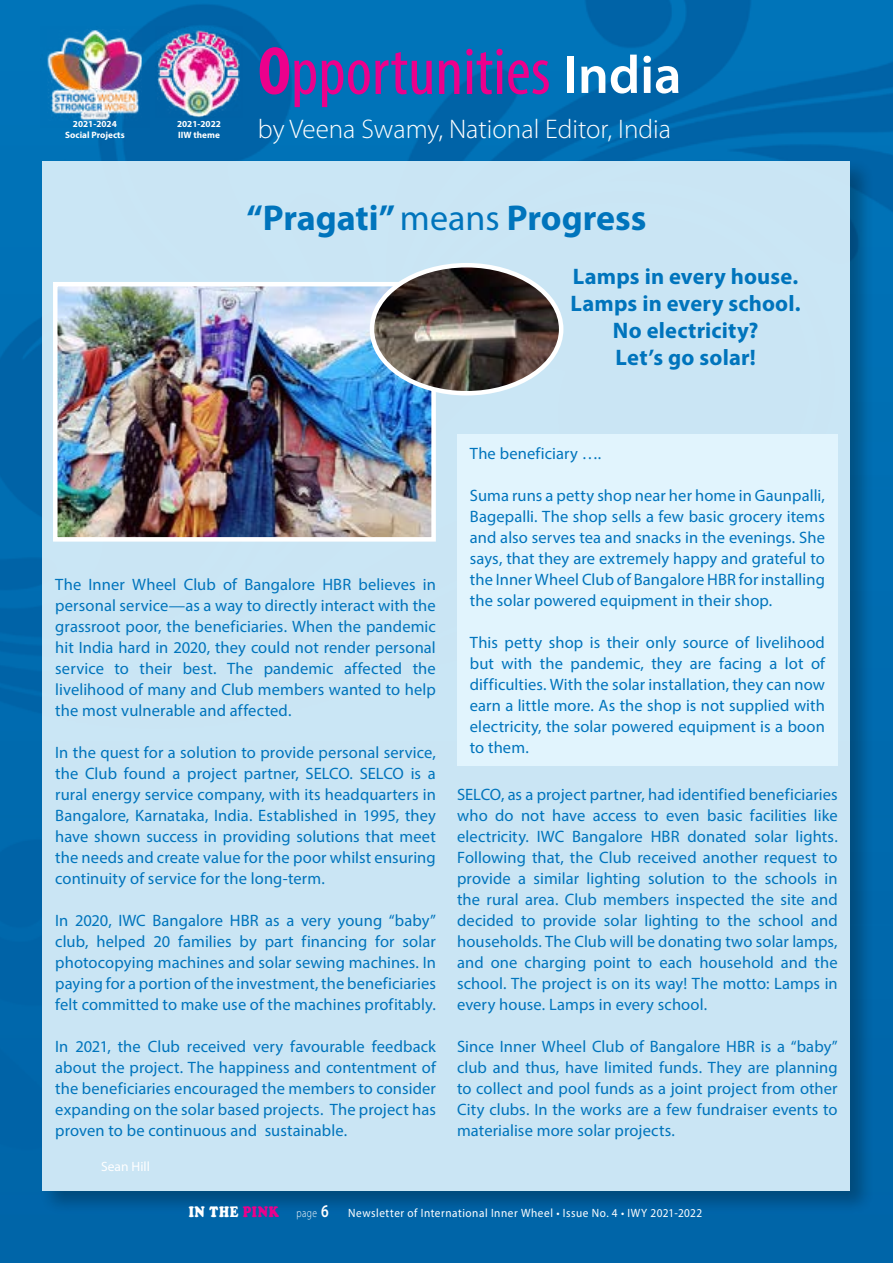
<style>
.page{position:relative;width:893px;height:1263px;background:#fff}
.page>*{position:absolute;margin:0;border:0;box-sizing:border-box;transform-origin:0 0}
.t1{font:condensed 68.55px "Myriad Pro";color:#ec008c}
.t2{font:700 36px "Myriad Pro";color:#0074bc}
.t3{font:300 27px "Myriad Pro";color:#fff}
.t4{font:700 22.5px/27px "Myriad Pro";letter-spacing:.005em;color:#0074bc;text-align:center}
.t5{font:16.5px/21px "Myriad Pro";letter-spacing:.005em;color:#0074bc;text-align:justify}
.t6{font:13.5px "Myriad Pro";color:#fff}
.t7{font:12px "Myriad Pro";letter-spacing:.045em;color:#fff;scale:.94 1}
.t8{font:700 9.15px/11.1px "Myriad Pro";color:#fff}
.s1{font-weight:700}
.s2{font-weight:600;font-stretch:normal;font-size:54px;color:#fff}
.s3{font-weight:400}
.s4{font-family:"Cooper Black Std";font-size:15px}
.s5{font-family:"Cooper Black Std";font-size:15px;color:#ec008c}
.s6{font-weight:300}
.s7{font-weight:600;font-size:18px}
</style>
<div class="page">
<img style="left:0;top:0;width:893px;height:1263px">
<div style="left:38px;top:158px;width:837px;height:1057px;background:#000;opacity:.3"></div>
<div style="left:43px;top:162px;width:807px;height:1029px;background:#cae5f4"></div>
<img style="left:156px;top:26px;width:86px;height:92px">
<img style="left:41px;top:26px;width:108px;height:101px">
<div style="left:457px;top:434px;width:381px;height:332px;background:#e1f4fd"></div>
<img style="left:58px;top:287px;width:373px;height:250px">
<div style="left:53px;top:282px;width:383px;height:260px;border:4px solid #fff"></div>
<img style="left:372px;top:265px;width:189px;height:128px">
<div style="left:370px;top:263px;width:193px;height:132px;border:4px solid #fff;border-radius:50%"></div>
<p class="t8" style="left:65px;top:118px;width:61px;text-align:center">2021-2024<br>Social Projects</p>
<p class="t8" style="left:177px;top:118px;width:45px">2021-2022<br>IIW theme</p>
<h1 class="t1" style="left:258px;top:30px;width:425px"><span class="s1">O</span>pportunities <span class="s2">India</span></h1>
<h3 class="t3" style="left:258px;top:113px;width:415px">by Veena Swamy, National Editor, India</h3>
<h2 class="t2" style="left:246px;top:195px;width:401px">“Pragati” <span class="s3">means</span> Progress</h2>
<h3 class="t4" style="left:571px;top:263px;width:232px">Lamps in every house.<br>Lamps in every school.<br>No electricity?<br>Let’s go solar!</h3>
<p class="t5" style="left:55px;top:574px;width:382px">The Inner Wheel Club of Bangalore HBR believes in personal service—as a way to directly interact with the grassroot poor, the beneficiaries. When the pandemic hit India hard in 2020, they could not render personal service to their best. The pandemic affected the livelihood of many and Club members wanted to help the most vulnerable and affected.</p>
<p class="t5" style="left:55px;top:742px;width:382px">In the quest for a solution to provide personal service, the Club found a project partner, SELCO. SELCO is a rural energy service company, with its headquarters in Bangalore, Karnataka, India. Established in 1995, they have shown success in providing solutions that meet the needs and create value for the poor whilst ensuring continuity of service for the long-term.</p>
<p class="t5" style="left:55px;top:910px;width:382px">In 2020, IWC Bangalore HBR as a very young “baby” club, helped 20 families by part financing for solar photocopying machines and solar sewing machines. In paying for a portion of the investment, the beneficiaries felt committed to make use of the machines profitably.</p>
<p class="t5" style="left:55px;top:1036px;width:382px">In 2021, the Club received very favourable feedback about the project. The happiness and contentment of the beneficiaries encouraged the members to consider expanding on the solar based projects. The project has proven to be continuous and sustainable.</p>
<p class="t6" style="left:101px;top:1158px;width:50px">Sean Hill</p>
<p class="t5" style="left:470px;top:443px;width:133px">The beneficiary ….</p>
<p class="t5" style="left:470px;top:485px;width:357px">Suma runs a petty shop near her home in Gaunpalli, Bagepalli. The shop sells a few basic grocery items and also serves tea and snacks in the evenings. She says, that they are extremely happy and grateful to the Inner Wheel Club of Bangalore HBR for installing the solar powered equipment in their shop.</p>
<p class="t5" style="left:470px;top:632px;width:357px">This petty shop is their only source of livelihood but with the pandemic, they are facing a lot of difficulties. With the solar installation, they can now earn a little more. As the shop is not supplied with electricity, the solar powered equipment is a boon to them.</p>
<p class="t5" style="left:457px;top:783px;width:382px">SELCO, as a project partner, had identified beneficiaries who do not have access to even basic facilities like electricity. IWC Bangalore HBR donated solar lights.<br>Following that, the Club received another request to provide a similar lighting solution to the schools in the rural area. Club members inspected the site and decided to provide solar lighting to the school and households. The Club will be donating two solar lamps, and one charging point to each household and the school. The project is on its way! The motto: Lamps in every house. Lamps in every school.</p>
<p class="t5" style="left:457px;top:1035px;width:382px">Since Inner Wheel Club of Bangalore HBR is a “baby” club and thus, have limited funds. They are planning to collect and pool funds as a joint project from other City clubs. In the works are a few fundraiser events to materialise more solar projects.</p>
<p class="t7" style="left:189px;top:1206px;width:548px"><span class="s4">IN THE</span> <span class="s5">PINK</span> <span class="s6">page</span> <span class="s7">6</span> Newsletter of International Inner Wheel • Issue No. 4 • IWY 2021-2022</p>
</div>
